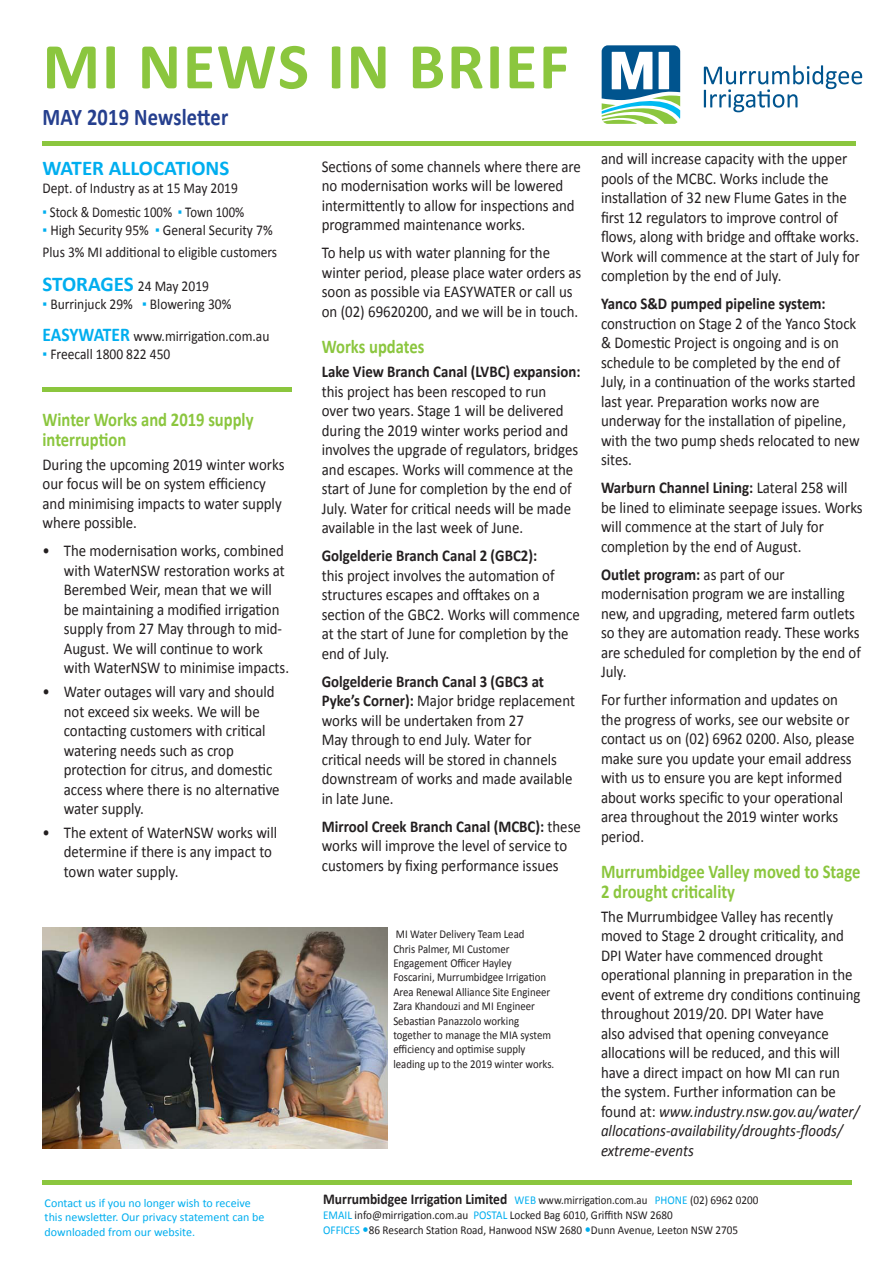
<style>
.page{position:relative;width:893px;height:1263px;background:#fff}
.page>*{position:absolute;margin:0;border:0;box-sizing:border-box;transform-origin:0 0}
.t1{font:700 66px "Calibri";letter-spacing:.025em;color:#8bc63e}
.Sub_headings{font:700 24px "Calibri";letter-spacing:.01em;color:#253f8e;scale:.85 1}
.t2{font:700 21px "Calibri";color:#00aeef}
.Sub_headings-2{font:700 19.5px/19.5px "Calibri";color:#8bc63e;scale:.85 1}
.Calibri_size_12{font:16.5px/19.5px "Calibri";color:#231f20;scale:.9 1}
.Bullet_points{font:16.5px/19.5px "Calibri";color:#231f20;scale:.9 1}
.Calibri_size_11_no_s{font:15px "Calibri";color:#231f20;scale:.9 1}
.Sub_headings-3{font:15px "Calibri";color:#231f20;scale:.85 1}
.Calibri_size_12-2{font:12px/14.4px "Calibri";color:#231f20;scale:.9 1}
.Calibri_size_11_no_s-2{font:12px/15px "Calibri";color:#231f20;scale:.9 1}
.t3{font:12px/14.4px "Calibri";color:#00aeef}
.Calibri_size_11_no_s-3{font:12px "Calibri";color:#231f20;scale:.93 1}
.s1{font-weight:700;color:#00aeef}
.s2{font-weight:700;font-size:21px;color:#00aeef}
.s3{font-weight:700;font-size:19.5px;color:#00aeef}
.s4{font-weight:700}
.s5{font-style:italic}
.s6{font-weight:700;font-size:15px}
.s7{color:#00aeef}
</style>
<div class="page">
<div style="left:43px;top:141px;width:813px;height:5px;background:#8bc63e"></div>
<hr style="left:42px;top:1181px;width:809px;height:4px;background:#8bc63e">
<svg style="left:599px;top:43px;width:84px;height:84px"></svg>
<svg style="left:602px;top:45px;width:78px;height:79px"></svg>
<svg style="left:704px;top:65px;width:158px;height:47px"></svg>
<div style="left:43px;top:387px;width:249px;height:5px;background:#8bc63e"></div>
<img style="left:43px;top:927px;width:344px;height:221px">
<p class="t1" style="left:43px;top:20px;width:528px">MI NEWS IN BRIEF</p>
<p class="Sub_headings" style="left:43px;top:100px;width:220px">MAY 2019 Newsletter</p>
<p class="t2" style="left:43px;top:153px;width:188px">WATER ALLOCATIONS</p>
<p class="Calibri_size_11_no_s" style="left:43px;top:178px;width:219px">Dept. of Industry as at 15 May 2019</p>
<p class="Sub_headings-3" style="left:43px;top:201px;width:239px"><span class="s1">▪</span> Stock &amp; Domestic 100% <span class="s1">▪</span> Town 100%</p>
<p class="Calibri_size_11_no_s" style="left:43px;top:219px;width:257px"><span class="s1">▪</span> High Security 95% <span class="s1">▪</span> General Security 7%</p>
<p class="Calibri_size_11_no_s" style="left:43px;top:242px;width:262px">Plus 3% MI additional to eligible customers</p>
<p class="Calibri_size_11_no_s" style="left:43px;top:275px;width:187px"><span class="s2">STORAGES</span> 24 May 2019</p>
<p class="Calibri_size_11_no_s" style="left:43px;top:293px;width:211px"><span class="s1">▪</span> Burrinjuck 29% <span class="s1">▪</span> Blowering 30%</p>
<p class="Calibri_size_11_no_s" style="left:43px;top:325px;width:254px"><span class="s3">EASYWATER</span> www.mirrigation.com.au</p>
<p class="Calibri_size_11_no_s" style="left:43px;top:343px;width:144px"><span class="s1">▪</span> Freecall 1800 822 450</p>
<p class="Sub_headings-2" style="left:43px;top:410px;width:250px">Winter Works and 2019 supply interruption</p>
<p class="Calibri_size_12" style="left:43px;top:454px;width:270px">During the upcoming 2019 winter works our focus will be on system efficiency and minimising impacts to water supply where possible.</p>
<p class="Bullet_points" style="left:64px;top:541px;width:252px;text-indent:-21px">• The modernisation works, combined with WaterNSW restoration works at Berembed Weir, mean that we will be maintaining a modified irrigation supply from 27 May through to mid-August. We will continue to work with WaterNSW to minimise impacts.</p>
<p class="Bullet_points" style="left:64px;top:681px;width:241px;text-indent:-21px">• Water outages will vary and should not exceed six weeks. We will be contacting customers with critical watering needs such as crop protection for citrus, and domestic access where there is no alternative water supply.</p>
<p class="Bullet_points" style="left:64px;top:822px;width:239px;text-indent:-21px">• The extent of WaterNSW works will determine if there is any impact to town water supply.</p>
<p class="Calibri_size_12" style="left:322px;top:156px;width:289px">Sections of some channels where there are no modernisation works will be lowered intermittently to allow for inspections and programmed maintenance works.</p>
<p class="Calibri_size_12" style="left:322px;top:243px;width:290px">To help us with water planning for the winter period, please place water orders as soon as possible via EASYWATER or call us on (02) 69620200, and we will be in touch.</p>
<p class="Sub_headings-2" style="left:322px;top:336px;width:122px">Works updates</p>
<p class="Calibri_size_12" style="left:322px;top:361px;width:289px"><span class="s4">Lake View Branch Canal (LVBC) expansion: </span>this project has been rescoped to run<br>over two years. Stage 1 will be delivered during the 2019 winter works period and involves the upgrade of regulators, bridges and escapes. Works will commence at the start of June for completion by the end of July. Water for critical needs will be made available in the last week of June.</p>
<p class="Calibri_size_12" style="left:322px;top:545px;width:288px"><span class="s4">Golgelderie Branch Canal 2 (GBC2):<br></span>this project involves the automation of structures escapes and offtakes on a section of the GBC2. Works will commence at the start of June for completion by the end of July.</p>
<p class="Calibri_size_12" style="left:322px;top:671px;width:283px"><span class="s4">Golgelderie Branch Canal 3 (GBC3 at Pyke’s Corner):</span> Major bridge replacement works will be undertaken from 27<br>May through to end July. Water for critical needs will be stored in channels downstream of works and made available in late June.</p>
<p class="Calibri_size_12" style="left:322px;top:816px;width:289px"><span class="s4">Mirrool Creek Branch Canal (MCBC):</span> these works will improve the level of service to customers by fixing performance issues</p>
<p class="Calibri_size_12-2" style="left:393px;top:927px;width:180px">MI Water Delivery Team Lead<br>Chris Palmer, MI Customer<br>Engagement Officer Hayley<br>Foscarini, Murrumbidgee Irrigation<br>Area Renewal Alliance Site Engineer<br>Zara Khandouzi and MI Engineer<br>Sebastian Panazzolo working together to manage the MIA system efficiency and optimise supply leading up to the 2019 winter works.</p>
<p class="Calibri_size_12" style="left:601px;top:148px;width:289px">and will increase capacity with the upper pools of the MCBC. Works include the installation of 32 new Flume Gates in the first 12 regulators to improve control of flows, along with bridge and offtake works.<br>Work will commence at the start of July for completion by the end of July.</p>
<p class="Calibri_size_12" style="left:601px;top:293px;width:289px"><span class="s4">Yanco S&amp;D pumped pipeline system: </span>construction on Stage 2 of the Yanco Stock &amp; Domestic Project is ongoing and is on schedule to be completed by the end of July, in a continuation of the works started last year. Preparation works now are underway for the installation of pipeline, with the two pump sheds relocated to new sites.</p>
<p class="Calibri_size_12" style="left:601px;top:477px;width:292px"><span class="s4">Warburn Channel Lining:</span> Lateral 258 will be lined to eliminate seepage issues. Works will commence at the start of July for completion by the end of August.</p>
<p class="Calibri_size_12" style="left:601px;top:564px;width:290px"><span class="s4">Outlet program:</span> as part of our modernisation program we are installing new, and upgrading, metered farm outlets so they are automation ready. These works are scheduled for completion by the end of July.</p>
<p class="Calibri_size_12" style="left:601px;top:689px;width:283px">For further information and updates on the progress of works, see our website or contact us on (02) 6962 0200. Also, please make sure you update your email address with us to ensure you are kept informed about works specific to your operational area throughout the 2019 winter works period.</p>
<p class="Sub_headings-2" style="left:601px;top:861px;width:307px">Murrumbidgee Valley moved to Stage<br>2 drought criticality</p>
<p class="Calibri_size_12" style="left:601px;top:906px;width:290px">The Murrumbidgee Valley has recently moved to Stage 2 drought criticality, and DPI Water have commenced drought operational planning in preparation in the event of extreme dry conditions continuing throughout 2019/20. DPI Water have<br>also advised that opening conveyance allocations will be reduced, and this will have a direct impact on how MI can run the system. Further information can be found at: <span class="s5">www.industry.nsw.gov.au/water/ allocations-availability/droughts-floods/ extreme-events</span></p>
<p class="t3" style="left:45px;top:1195px;width:221px">Contact us if you no longer wish to receive this newsletter. Our privacy statement can be downloaded from our website.</p>
<p class="Calibri_size_11_no_s-2" style="left:323px;top:1192px;width:485px"><span class="s6">Murrumbidgee Irrigation Limited</span> <span class="s7">WEB</span> www.mirrigation.com.au <span class="s7">PHONE</span> (02) 6962 0200<br><span class="s7">EMAIL</span> info@mirrigation.com.au <span class="s7">POSTAL</span> Locked Bag 6010, Griffith NSW 2680</p>
<p class="Calibri_size_11_no_s-3" style="left:323px;top:1222px;width:448px"><span class="s7">OFFICES</span> 86 Research Station Road, Hanwood NSW 2680 Dunn Avenue, Leeton NSW 2705</p>
</div>
